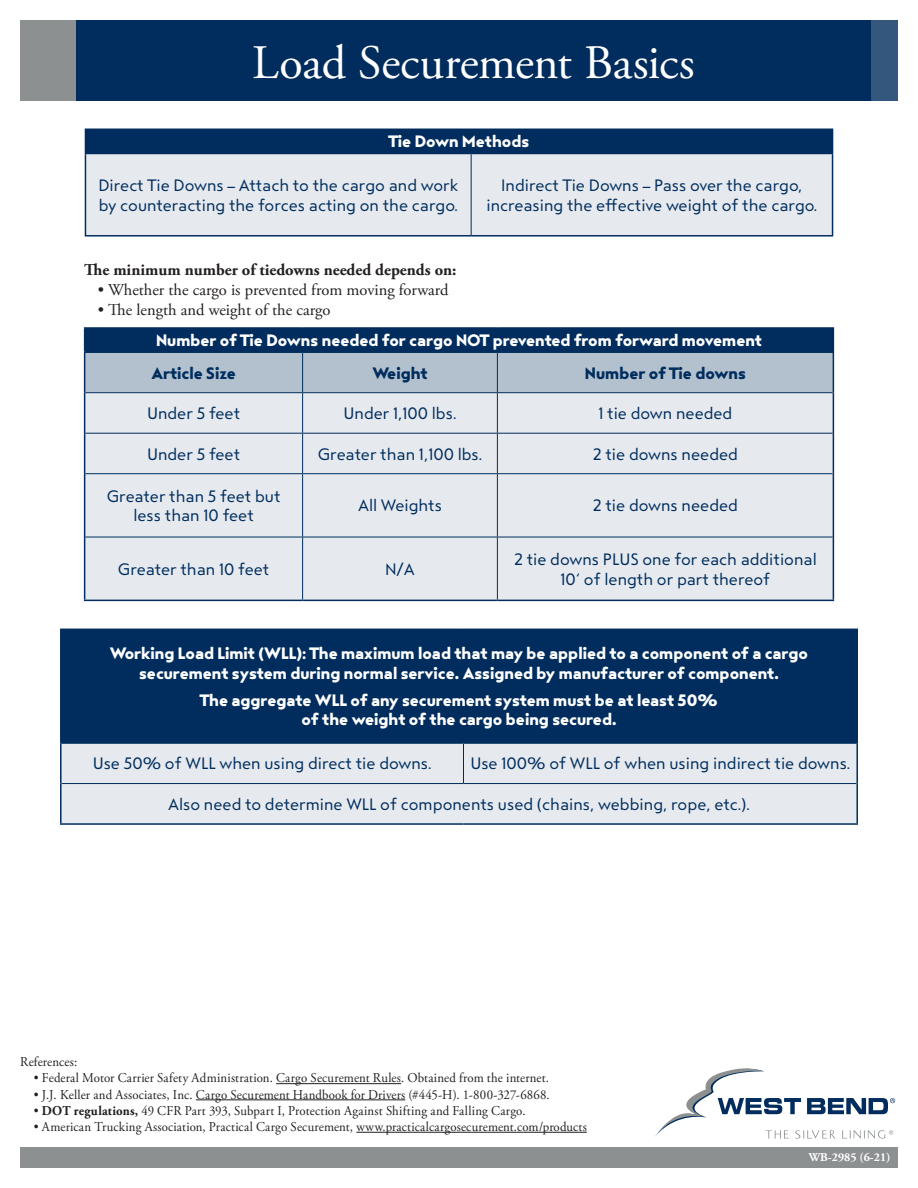
<style>
.page{position:relative;width:918px;height:1188px;background:#fff}
.page>*{position:absolute;margin:0;border:0;box-sizing:border-box;transform-origin:0 0}
.t1{font:48px "Adobe Garamond Pro";letter-spacing:-.005em;color:#fff}
.t2{font:16.5px/19.8px "Steagal Re";color:#002d5d;text-align:center}
.t3{font:16.5px/19.8px "Steagal Bo";color:#fff;text-align:center}
.t4{font:16.5px "Adobe Garamond Pro";color:#231f20}
.t5{font:700 16.5px "Adobe Garamond Pro";color:#231f20}
.t6{font:16.5px "Steagal Bo";color:#002d5d}
.t7{font:13.5px "Adobe Garamond Pro";letter-spacing:.01em;color:#231f20;scale:.95 1}
.t8{font:700 12px "Adobe Garamond Pro";color:#fff}
.s1{font-weight:700}
</style>
<div class="page">
<div style="left:76px;top:20px;width:795px;height:81px;background:#002d5d"></div>
<div style="left:871px;top:20px;width:27px;height:81px;background:#33577d"></div>
<div style="left:20px;top:20px;width:56px;height:81px;background:#8c9091"></div>
<div style="left:20px;top:1148px;width:878px;height:20px;background:#8c9091"></div>
<svg style="left:655px;top:1068px;width:240px;height:71px"></svg>
<div style="left:85px;top:129px;width:748px;height:24px;background:#002d5d"></div>
<div style="left:86px;top:154px;width:746px;height:81px;background:#e6eaef"></div>
<hr style="left:85px;top:153px;width:386px;height:1px;background:#002d5d">
<hr style="left:85px;top:154px;width:1px;height:81px;background:#002d5d">
<hr style="left:471px;top:153px;width:362px;height:1px;background:#002d5d">
<hr style="left:832px;top:154px;width:1px;height:81px;background:#002d5d">
<hr style="left:85px;top:235px;width:386px;height:2px;background:#002d5d">
<hr style="left:471px;top:235px;width:362px;height:2px;background:#002d5d">
<hr style="left:471px;top:154px;width:1px;height:81px;background:#002d5d">
<div style="left:85px;top:393px;width:748px;height:207px;background:#e6eaef"></div>
<hr style="left:84px;top:327px;width:219px;height:2px;background:#002d5d">
<hr style="left:303px;top:327px;width:194px;height:2px;background:#002d5d">
<hr style="left:497px;top:327px;width:337px;height:2px;background:#002d5d">
<svg style="left:84px;top:329px;width:750px;height:63px;background:#728aa5"></svg>
<hr style="left:84px;top:351px;width:219px;height:2px;background:#002d5d">
<hr style="left:84px;top:353px;width:1px;height:40px;background:#002d5d">
<hr style="left:303px;top:351px;width:194px;height:2px;background:#002d5d">
<hr style="left:497px;top:351px;width:337px;height:2px;background:#002d5d">
<hr style="left:833px;top:353px;width:1px;height:40px;background:#002d5d">
<hr style="left:84px;top:393px;width:1px;height:40px;background:#002d5d">
<hr style="left:833px;top:393px;width:1px;height:40px;background:#002d5d">
<hr style="left:84px;top:433px;width:1px;height:41px;background:#002d5d">
<hr style="left:833px;top:433px;width:1px;height:41px;background:#002d5d">
<hr style="left:84px;top:474px;width:1px;height:63px;background:#002d5d">
<hr style="left:833px;top:474px;width:1px;height:63px;background:#002d5d">
<hr style="left:84px;top:537px;width:1px;height:63px;background:#002d5d">
<hr style="left:833px;top:537px;width:1px;height:63px;background:#002d5d">
<hr style="left:84px;top:600px;width:219px;height:1px;background:#002d5d">
<hr style="left:303px;top:600px;width:194px;height:1px;background:#002d5d">
<hr style="left:497px;top:600px;width:337px;height:1px;background:#002d5d">
<hr style="left:302px;top:393px;width:1px;height:40px;background:#002d5d">
<hr style="left:497px;top:393px;width:1px;height:40px;background:#002d5d">
<hr style="left:302px;top:434px;width:1px;height:39px;background:#002d5d">
<hr style="left:497px;top:434px;width:1px;height:39px;background:#002d5d">
<hr style="left:302px;top:537px;width:1px;height:63px;background:#002d5d">
<hr style="left:497px;top:537px;width:1px;height:63px;background:#002d5d">
<hr style="left:85px;top:433px;width:218px;height:1px;background:#002d5d">
<hr style="left:303px;top:433px;width:194px;height:1px;background:#002d5d">
<hr style="left:497px;top:433px;width:336px;height:1px;background:#002d5d">
<hr style="left:85px;top:473px;width:218px;height:1px;background:#002d5d">
<hr style="left:303px;top:473px;width:194px;height:1px;background:#002d5d">
<hr style="left:497px;top:473px;width:336px;height:1px;background:#002d5d">
<hr style="left:302px;top:353px;width:1px;height:39px;background:#002d5d">
<hr style="left:497px;top:353px;width:1px;height:39px;background:#002d5d">
<hr style="left:85px;top:392px;width:218px;height:1px;background:#002d5d">
<hr style="left:303px;top:392px;width:194px;height:1px;background:#002d5d">
<hr style="left:497px;top:392px;width:336px;height:1px;background:#002d5d">
<hr style="left:302px;top:474px;width:1px;height:63px;background:#002d5d">
<hr style="left:497px;top:474px;width:1px;height:63px;background:#002d5d">
<hr style="left:85px;top:537px;width:218px;height:1px;background:#002d5d">
<hr style="left:303px;top:537px;width:194px;height:1px;background:#002d5d">
<hr style="left:497px;top:537px;width:336px;height:1px;background:#002d5d">
<div style="left:61px;top:629px;width:796px;height:114px;background:#002d5d"></div>
<div style="left:62px;top:744px;width:794px;height:79px;background:#e6eaef"></div>
<hr style="left:60px;top:629px;width:403px;height:1px;background:#002d5d">
<hr style="left:60px;top:630px;width:2px;height:112px;background:#002d5d">
<hr style="left:463px;top:629px;width:395px;height:1px;background:#002d5d">
<hr style="left:856px;top:630px;width:2px;height:112px;background:#002d5d">
<hr style="left:60px;top:742px;width:403px;height:2px;background:#002d5d">
<hr style="left:60px;top:744px;width:2px;height:40px;background:#002d5d">
<hr style="left:463px;top:742px;width:395px;height:2px;background:#002d5d">
<hr style="left:60px;top:784px;width:2px;height:39px;background:#002d5d">
<hr style="left:60px;top:823px;width:403px;height:2px;background:#002d5d">
<hr style="left:463px;top:823px;width:395px;height:2px;background:#002d5d">
<hr style="left:463px;top:744px;width:1px;height:39px;background:#002d5d">
<hr style="left:62px;top:783px;width:401px;height:1px;background:#002d5d">
<hr style="left:463px;top:783px;width:393px;height:1px;background:#002d5d">
<hr style="left:856px;top:744px;width:2px;height:40px;background:#002d5d">
<hr style="left:856px;top:784px;width:2px;height:39px;background:#002d5d">
<hr style="left:276px;top:1083px;width:125px;height:1px;background:#231f20">
<hr style="left:196px;top:1100px;width:209px;height:1px;background:#231f20">
<hr style="left:356px;top:1132px;width:231px;height:1px;background:#231f20">
<h1 class="t1" style="left:252px;top:34px;width:444px">Load Securement Basics</h1>
<p class="t3" style="left:389px;top:132px;width:142px">Tie Down Methods</p>
<p class="t2" style="left:98px;top:176px;width:361px;text-align:left">Direct Tie Downs – Attach to the cargo and work by counteracting the forces acting on the cargo.</p>
<p class="t2" style="left:486px;top:176px;width:332px">Indirect Tie Downs – Pass over the cargo, increasing the effective weight of the cargo.</p>
<p class="t5" style="left:84px;top:261px;width:374px">The minimum number of tiedowns needed depends on:</p>
<p class="t4" style="left:98px;top:280px;width:352px">• Whether the cargo is prevented from moving forward</p>
<p class="t4" style="left:98px;top:300px;width:234px">• The length and weight of the cargo</p>
<p class="t3" style="left:156px;top:331px;width:607px">Number of Tie Downs needed for cargo NOT prevented from forward movement</p>
<p class="t6" style="left:151px;top:363px;width:86px">Article Size</p>
<p class="t6" style="left:372px;top:363px;width:57px">Weight</p>
<p class="t6" style="left:585px;top:363px;width:162px">Number of Tie downs</p>
<p class="t2" style="left:147px;top:404px;width:95px">Under 5 feet</p>
<p class="t2" style="left:344px;top:404px;width:114px">Under 1,100 lbs.</p>
<p class="t2" style="left:598px;top:404px;width:135px">1 tie down needed</p>
<p class="t2" style="left:147px;top:444px;width:95px">Under 5 feet</p>
<p class="t2" style="left:318px;top:444px;width:166px">Greater than 1,100 lbs.</p>
<p class="t2" style="left:593px;top:444px;width:147px">2 tie downs needed</p>
<p class="t2" style="left:107px;top:486px;width:175px">Greater than 5 feet but less than 10 feet</p>
<p class="t2" style="left:358px;top:496px;width:85px">All Weights</p>
<p class="t2" style="left:593px;top:496px;width:147px">2 tie downs needed</p>
<p class="t2" style="left:118px;top:560px;width:153px">Greater than 10 feet</p>
<p class="t2" style="left:385px;top:560px;width:31px">N/A</p>
<p class="t2" style="left:514px;top:550px;width:304px">2 tie downs PLUS one for each additional<br>10‘ of length or part thereof</p>
<p class="t3" style="left:110px;top:644px;width:700px">Working Load Limit (WLL): The maximum load that may be applied to a component of a cargo securement system during normal service. Assigned by manufacturer of component.</p>
<p class="t3" style="left:200px;top:690px;width:519px">The aggregate WLL of any securement system must be at least 50% of the weight of the cargo being secured.</p>
<p class="t2" style="left:93px;top:754px;width:340px">Use 50% of WLL when using direct tie downs.</p>
<p class="t2" style="left:470px;top:754px;width:381px">Use 100% of WLL of when using indirect tie downs.</p>
<p class="t2" style="left:168px;top:795px;width:583px">Also need to determine WLL of components used (chains, webbing, rope, etc.).</p>
<p class="t7" style="left:20px;top:1054px;width:61px">References:</p>
<p class="t7" style="left:34px;top:1070px;width:544px">• Federal Motor Carrier Safety Administration. Cargo Securement Rules. Obtained from the internet.</p>
<p class="t7" style="left:34px;top:1086px;width:545px">• J.J. Keller and Associates, Inc. Cargo Securement Handbook for Drivers (#445-H). 1-800-327-6868.</p>
<p class="t7" style="left:34px;top:1102px;width:519px">• <span class="s1">DOT regulations,</span> 49 CFR Part 393, Subpart I, Protection Against Shifting and Falling Cargo.</p>
<p class="t7" style="left:34px;top:1119px;width:584px">• American Trucking Association, Practical Cargo Securement, www.practicalcargosecurement.com/products</p>
<p class="t8" style="left:809px;top:1150px;width:83px">WB-2985 (6-21)</p>
</div>
